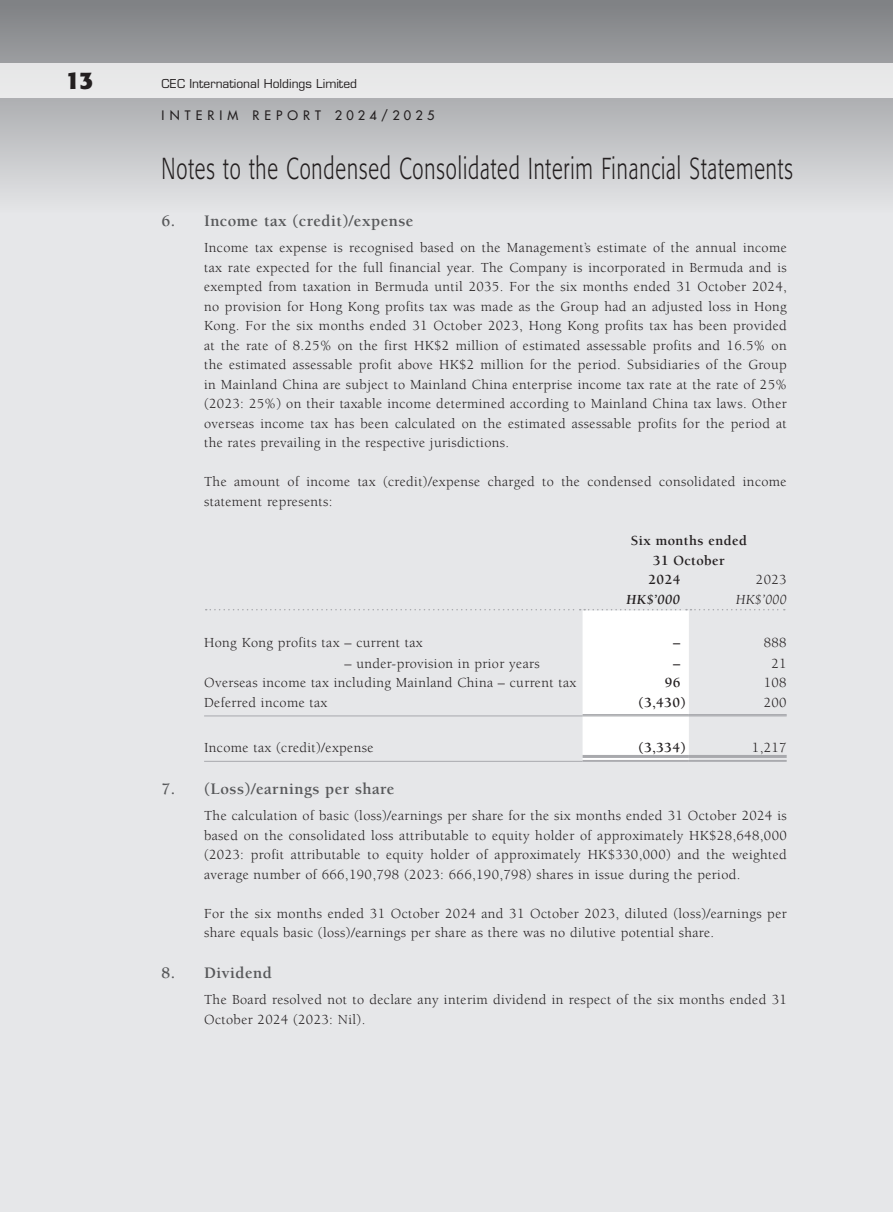
<style>
.page{position:relative;width:893px;height:1212px;background:#e6e7e9}
.page>*{position:absolute;margin:0;border:0;box-sizing:border-box;transform-origin:0 0}
.t1{font:300 30px "Formata";letter-spacing:.045em;color:#231f20;scale:.68 1}
.t2{font:700 24px "Formata";color:#231f20}
.t3{font:700 16.5px "Berkeley Std";letter-spacing:.025em;color:#57585a}
.t4{font:14.25px/19.5px "Berkeley Std";letter-spacing:.025em;color:#231f20}
.t5{font:700 14.25px "Berkeley Std";letter-spacing:.025em;color:#231f20}
.t6{font:italic 700 14.25px "Berkeley Std";color:#231f20}
.t7{font:italic 14.25px "Berkeley Std";color:#231f20}
.t8{font:500 12.75px "Futura Std";letter-spacing:.4em;color:#231f20}
.t9{font:12px "Eurostile LT Std";color:#231f20}
</style>
<div class="page">
<svg style="left:0;top:0;width:893px;height:193px"></svg>
<div style="left:0;top:64px;width:893px;height:34px;background:#e8e8e9"></div>
<svg style="left:206px;top:609px;width:579px;height:152px"></svg>
<hr style="left:204px;top:715px;width:379px;height:1px;background:#a8a9ad">
<hr style="left:583px;top:714px;width:106px;height:1px;background:#a8a9ad">
<hr style="left:583px;top:715px;width:106px;height:1px;background:#a8a9ad">
<hr style="left:689px;top:714px;width:98px;height:1px;background:#a8a9ad">
<hr style="left:689px;top:715px;width:98px;height:1px;background:#a8a9ad">
<hr style="left:204px;top:761px;width:379px;height:1px;background:#a8a9ad">
<hr style="left:583px;top:755px;width:106px;height:3px;background:#a8a9ad">
<hr style="left:583px;top:760px;width:106px;height:1px;background:#a8a9ad">
<hr style="left:583px;top:761px;width:106px;height:1px;background:#a8a9ad">
<hr style="left:689px;top:755px;width:98px;height:3px;background:#a8a9ad">
<hr style="left:689px;top:760px;width:98px;height:1px;background:#a8a9ad">
<hr style="left:689px;top:761px;width:98px;height:1px;background:#a8a9ad">
<h2 class="t2" style="left:66px;top:66px;width:29px">13</h2>
<p class="t9" style="left:162px;top:77px;width:197px">CEC International Holdings Limited</p>
<p class="t8" style="left:162px;top:108px;width:274px">INTERIM REPORT 2024/2025</p>
<h1 class="t1" style="left:162px;top:151px;width:930px">Notes to the Condensed Consolidated Interim Financial Statements</h1>
<p class="t3" style="left:162px;top:212px;width:253px">6. Income tax (credit)/expense</p>
<p class="t4" style="left:204px;top:238px;width:584px;text-align:justify">Income tax expense is recognised based on the Management’s estimate of the annual income tax rate expected for the full financial year. The Company is incorporated in Bermuda and is exempted from taxation in Bermuda until 2035. For the six months ended 31 October 2024, no provision for Hong Kong profits tax was made as the Group had an adjusted loss in Hong Kong. For the six months ended 31 October 2023, Hong Kong profits tax has been provided at the rate of 8.25% on the first HK$2 million of estimated assessable profits and 16.5% on the estimated assessable profit above HK$2 million for the period. Subsidiaries of the Group in Mainland China are subject to Mainland China enterprise income tax rate at the rate of 25% (2023: 25%) on their taxable income determined according to Mainland China tax laws. Other overseas income tax has been calculated on the estimated assessable profits for the period at the rates prevailing in the respective jurisdictions.</p>
<p class="t4" style="left:204px;top:472px;width:584px">The amount of income tax (credit)/expense charged to the condensed consolidated income statement represents:</p>
<p class="t5" style="left:631px;top:533px;width:118px">Six months ended</p>
<p class="t5" style="left:653px;top:552px;width:73px">31 October</p>
<p class="t5" style="left:649px;top:572px;width:33px">2024</p>
<p class="t4" style="left:756px;top:570px;width:32px">2023</p>
<p class="t6" style="left:626px;top:591px;width:55px">HK$’000</p>
<p class="t7" style="left:736px;top:591px;width:52px">HK$’000</p>
<p class="t4" style="left:204px;top:633px;width:220px">Hong Kong profits tax – current tax</p>
<p class="t5" style="left:673px;top:635px;width:9px">–</p>
<p class="t4" style="left:764px;top:633px;width:24px">888</p>
<p class="t4" style="left:344px;top:654px;width:197px">– under-provision in prior years</p>
<p class="t5" style="left:673px;top:656px;width:9px">–</p>
<p class="t4" style="left:771px;top:654px;width:17px">21</p>
<p class="t4" style="left:204px;top:673px;width:374px">Overseas income tax including Mainland China – current tax</p>
<p class="t5" style="left:665px;top:675px;width:17px">96</p>
<p class="t4" style="left:764px;top:673px;width:24px">108</p>
<p class="t4" style="left:204px;top:693px;width:125px">Deferred income tax</p>
<p class="t5" style="left:638px;top:695px;width:49px">(3,430)</p>
<p class="t4" style="left:764px;top:693px;width:24px">200</p>
<p class="t4" style="left:204px;top:738px;width:171px">Income tax (credit)/expense</p>
<p class="t5" style="left:638px;top:740px;width:49px">(3,334)</p>
<p class="t4" style="left:752px;top:738px;width:36px">1,217</p>
<p class="t3" style="left:162px;top:780px;width:235px">7. (Loss)/earnings per share</p>
<p class="t4" style="left:204px;top:806px;width:584px;text-align:justify">The calculation of basic (loss)/earnings per share for the six months ended 31 October 2024 is based on the consolidated loss attributable to equity holder of approximately HK$28,648,000 (2023: profit attributable to equity holder of approximately HK$330,000) and the weighted average number of 666,190,798 (2023: 666,190,798) shares in issue during the period.</p>
<p class="t4" style="left:204px;top:904px;width:584px">For the six months ended 31 October 2024 and 31 October 2023, diluted (loss)/earnings per share equals basic (loss)/earnings per share as there was no dilutive potential share.</p>
<p class="t3" style="left:162px;top:964px;width:112px">8. Dividend</p>
<p class="t4" style="left:204px;top:990px;width:584px">The Board resolved not to declare any interim dividend in respect of the six months ended 31<br>October 2024 (2023: Nil).</p>
</div>
